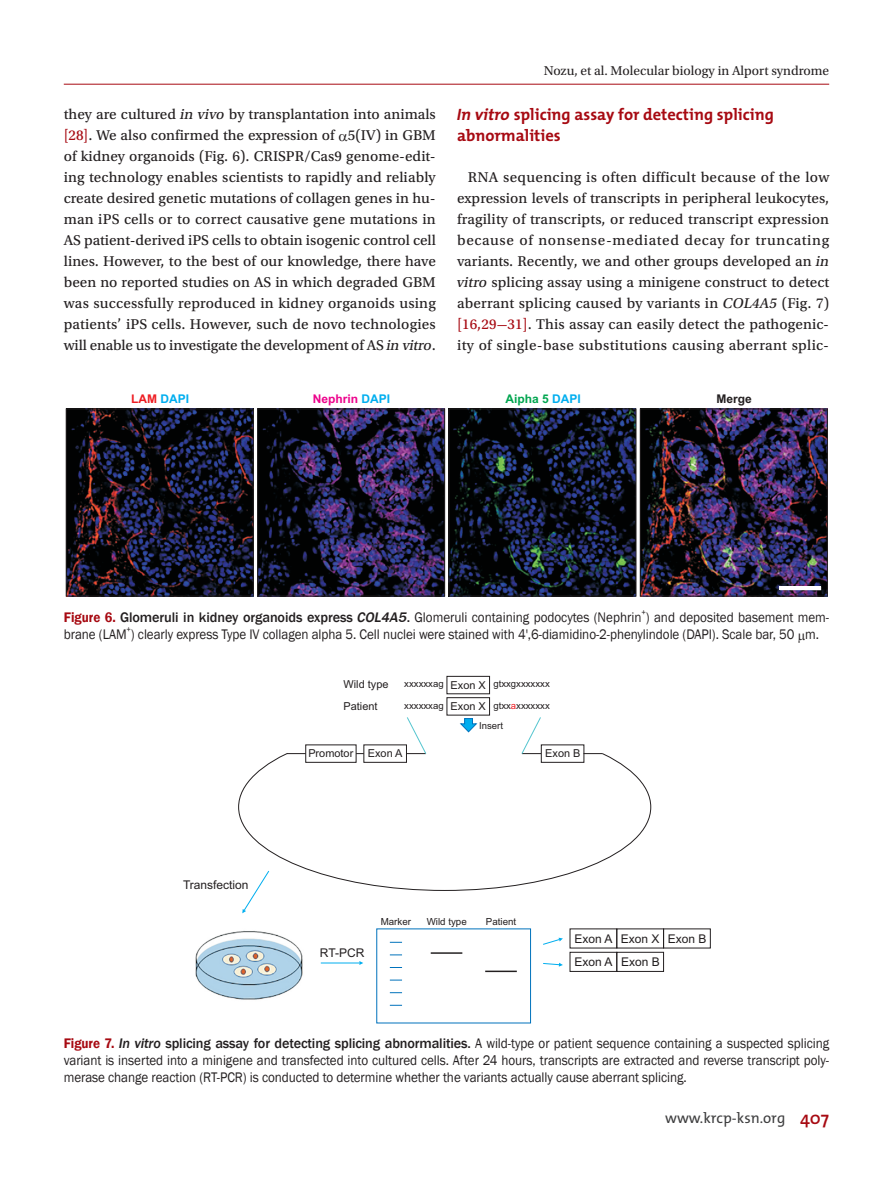
<style>
.page{position:relative;width:893px;height:1191px;background:#fff}
.page>*{position:absolute;margin:0;border:0;box-sizing:border-box;transform-origin:0 0}
.t1{font:700 16.5px/21px "The Mix";color:#a70a12}
.t2{font:15px/21px "Utopia Std Capt";letter-spacing:.005em;color:#231f20;text-align:justify}
.t3{font:15px "The Mix";color:#3e3e3f}
.t4{font:14.25px/17.1px "Franklin Gothic";letter-spacing:-.005em;color:#231f20;text-align:justify;scale:.92 1}
.t5{font:13.5px "Utopia Std";color:#231f20}
.t6{font:12px/23.4px "Arial";color:#231f20}
.t7{font:700 12px "Arial";color:#ed028c}
.t8{font:700 12px "Arial";color:#00a54f}
.t9{font:700 12px "Arial";color:#00aeef}
.t10{font:700 12px "Arial";color:#231f20}
.t11{font:10.95px/22.4px "Arial";color:#231f20}
.t12{font:9.75px "Arial";color:#231f20}
.t13{font:9.6px/19.8px "Arial";color:#231f20}
.t14{font:8.25px "Franklin Gothic";color:#231f20;scale:.92 1}
.s1{font-style:italic}
.s2{color:#a70a12}
.s3{color:#ee1d23}
.s4{color:#00aeef}
.s5{font-weight:600;color:#a70a12}
.s6{font-weight:500}
.s7{font-weight:500;font-style:italic}
.s8{font-weight:600;font-size:18px;color:#a70a12}
</style>
<div class="page">
<hr style="left:64px;top:84px;width:765px;height:1px;background:#a70a12">
<img style="left:66px;top:408px;width:762px;height:188px">
<svg style="left:779px;top:585px;width:42px;height:4px"></svg>
<div style="left:663px;top:928px;width:48px;height:20px;border:1px solid #231f20"></div>
<div style="left:570px;top:952px;width:47px;height:19px;border:1px solid #231f20"></div>
<div style="left:616px;top:952px;width:48px;height:19px;border:1px solid #231f20"></div>
<img style="left:195px;top:931px;width:108px;height:69px">
<svg style="left:390px;top:942px;width:12px;height:1px"></svg>
<svg style="left:390px;top:954px;width:12px;height:1px"></svg>
<svg style="left:390px;top:967px;width:12px;height:1px"></svg>
<svg style="left:390px;top:979px;width:12px;height:1px"></svg>
<svg style="left:390px;top:992px;width:12px;height:1px"></svg>
<svg style="left:390px;top:1004px;width:12px;height:1px"></svg>
<hr style="left:431px;top:952px;width:31px;height:1px;background:#231f20">
<hr style="left:485px;top:970px;width:32px;height:2px;background:#231f20">
<svg style="left:543px;top:962px;width:20px;height:4px"></svg>
<svg style="left:543px;top:937px;width:20px;height:8px"></svg>
<hr style="left:321px;top:962px;width:38px;height:1px;background:#00aeef">
<svg style="left:359px;top:961px;width:4px;height:4px"></svg>
<div style="left:446px;top:676px;width:44px;height:18px;border:1px solid #231f20"></div>
<div style="left:446px;top:697px;width:44px;height:18px;border:1px solid #231f20"></div>
<svg style="left:285px;top:702px;width:319px;height:52px"></svg>
<svg style="left:242px;top:870px;width:28px;height:43px"></svg>
<p class="t5" style="left:544px;top:63px;width:287px">Nozu, et al. Molecular biology in Alport syndrome</p>
<p class="t2" style="left:64px;top:104px;width:374px">they are cultured <span class="s1">in vivo</span> by transplantation into animals <span class="s2">[28]</span>. We also confirmed the expression of 5(IV) in GBM of kidney organoids (Fig. 6). CRISPR/Cas9 genome-edit&shy;ing technology enables scientists to rapidly and reliably create desired genetic mutations of collagen genes in hu&shy;man iPS cells or to correct causative gene mutations in AS patient-derived iPS cells to obtain isogenic control cell lines. However, to the best of our knowledge, there have been no reported studies on AS in which degraded GBM was successfully reproduced in kidney organoids using patients’ iPS cells. However, such de novo technologies will enable us to investigate the development of AS <span class="s1">in vitro</span>.</p>
<p class="t1" style="left:456px;top:104px;width:319px"><span class="s1">In vitro</span> splicing assay for detecting splicing abnormalities</p>
<p class="t2" style="left:456px;top:167px;width:377px;text-align:left;text-indent:11px">RNA sequencing is often difficult because of the low expression levels of transcripts in peripheral leukocytes, fragility of transcripts, or reduced transcript expression because of nonsense-mediated decay for truncating variants. Recently, we and other groups developed an <span class="s1">in vitro</span> splicing assay using a minigene construct to detect aberrant splicing caused by variants in <span class="s1">COL4A5</span> (Fig. 7) <span class="s2">[16,29-31]</span>. This assay can easily detect the pathogenic&shy;ity of single-base substitutions causing aberrant splic-</p>
<p class="t9" style="left:131px;top:394px;width:59px"><span class="s3">LAM</span> DAPI</p>
<p class="t7" style="left:313px;top:394px;width:79px">Nephrin <span class="s4">DAPI</span></p>
<p class="t8" style="left:505px;top:394px;width:77px">Aipha 5 <span class="s4">DAPI</span></p>
<p class="t10" style="left:716px;top:394px;width:37px">Merge</p>
<p class="t14" style="left:641px;top:607px;width:6px">+</p>
<p class="t4" style="left:64px;top:626px;width:822px">brane (LAM ) clearly express Type IV collagen alpha 5. Cell nuclei were stained with 4',6-diamidino-2-phenylindole (DAPI). Scale bar, 50 m.</p>
<p class="t4" style="left:64px;top:609px;width:833px"><span class="s5">Figure 6.</span> <span class="s6">Glomeruli in kidney organoids express</span> <span class="s7">COL4A5</span><span class="s6">.</span> Glomeruli containing podocytes (Nephrin ) and deposited basement mem-</p>
<p class="t14" style="left:127px;top:624px;width:6px">+</p>
<p class="t11" style="left:344px;top:673px;width:46px">Wild type<br>Patient</p>
<p class="t11" style="left:451px;top:674px;width:37px;line-height:21.3px">Exon X<br>Exon X</p>
<p class="t13" style="left:404px;top:674px;width:41px">xxxxxxag</p>
<p class="t13" style="left:493px;top:674px;width:58px">gtxxgxxxxxxx</p>
<p class="t13" style="left:404px;top:695px;width:41px">xxxxxxag</p>
<p class="t13" style="left:479px;top:695px;width:72px;text-indent:14px">gtxx<span class="s3">a</span>xxxxxxx<br>Insert</p>
<p class="t6" style="left:183px;top:872px;width:67px">Transfection</p>
<p class="t11" style="left:308px;top:742px;width:46px">Promotor</p>
<p class="t11" style="left:368px;top:742px;width:36px">Exon A</p>
<p class="t11" style="left:545px;top:742px;width:37px">Exon B</p>
<p class="t6" style="left:320px;top:941px;width:46px">RT-PCR</p>
<p class="t12" style="left:381px;top:915px;width:32px">Marker</p>
<p class="t12" style="left:427px;top:915px;width:42px">Wild type</p>
<p class="t12" style="left:486px;top:915px;width:32px">Patient</p>
<p class="t6" style="left:574px;top:926px;width:134px">Exon A Exon X Exon B<br>Exon A Exon B</p>
<p class="t4" style="left:64px;top:1035px;width:833px"><span class="s5">Figure 7.</span> <span class="s7">In vitro</span> <span class="s6">splicing assay for detecting splicing abnormalities.</span> A wild-type or patient sequence containing a suspected splicing variant is inserted into a minigene and transfected into cultured cells. After 24 hours, transcripts are extracted and reverse transcript poly&shy;merase change reaction (RT-PCR) is conducted to determine whether the variants actually cause aberrant splicing.</p>
<p class="t3" style="left:665px;top:1105px;width:166px">www.krcp-ksn.org <span class="s8">407</span></p>
</div>
